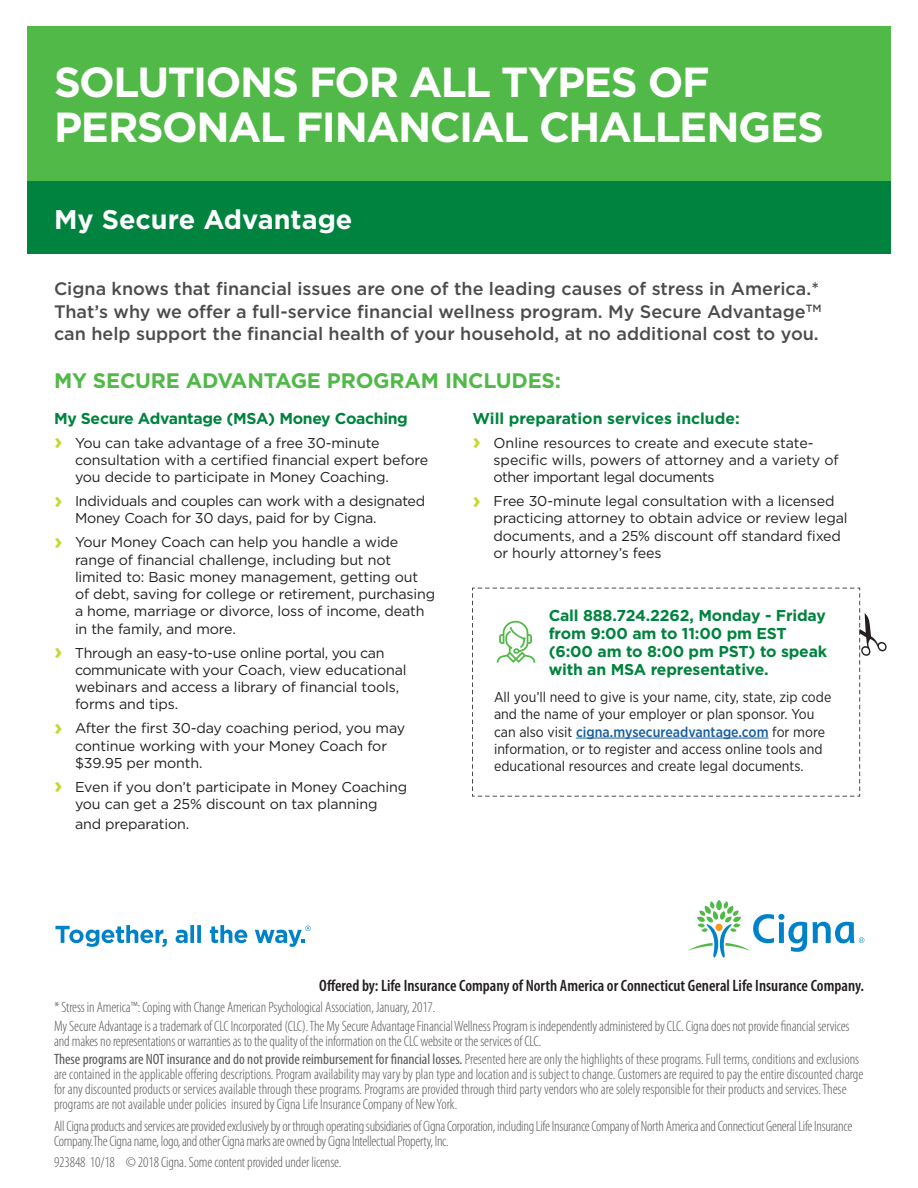
<style>
.page{position:relative;width:918px;height:1188px;background:#fff}
.page>*{position:absolute;margin:0;border:0;box-sizing:border-box;transform-origin:0 0}
.Headline_bold_40_45{font:700 42px/45px "Gotham";letter-spacing:-.035em;color:#fff}
.Subheadline_bold_14{font:700 27px "Gotham";color:#fff}
.Subhead_body_bold_12{font:700 21px "Gotham";letter-spacing:-.01em;color:#51b948}
.Intro_body_copy_medi{font:500 18px/22.5px "Gotham";color:#4b4c4d}
.Legal_copy_Cat{font:600 condensed 16.5px "Myriad Pro";color:#231f20}
.Bullet_copy_book_9_5{font:700 15.75px/18px "Gotham";letter-spacing:-.01em;color:#00833e}
.Legal_copy_Cat-2{font:300 condensed 15px/15px "Myriad Pro";letter-spacing:-.01em;color:#57585a}
.Bullet_copy_book_9_5-2{font:14.25px/17.2px "Gotham";letter-spacing:-.01em;color:#231f20}
.Intro_body_copy_medi-2{font:14.25px/17.2px "Gotham Narrow";color:#231f20}
.s1{font-weight:700;font-size:22.5px;color:#c4d82d}
.s2{font-weight:500;color:#175d9e}
.s3{font-weight:400}
</style>
<div class="page">
<div style="left:27px;top:27px;width:864px;height:155px;background:#51b948"></div>
<div style="left:27px;top:181px;width:864px;height:73px;background:#00833e"></div>
<svg style="left:472px;top:588px;width:415px;height:209px"></svg>
<svg style="left:55px;top:925px;width:112px;height:22px"></svg>
<svg style="left:176px;top:925px;width:25px;height:18px"></svg>
<svg style="left:210px;top:925px;width:37px;height:18px"></svg>
<svg style="left:255px;top:926px;width:56px;height:21px"></svg>
<svg style="left:688px;top:900px;width:176px;height:58px"></svg>
<p class="Headline_bold_40_45" style="left:54px;top:59px;width:772px">SOLUTIONS FOR ALL TYPES OF<br>PERSONAL FINANCIAL CHALLENGES</p>
<p class="Subheadline_bold_14" style="left:54px;top:203px;width:300px">My Secure Advantage</p>
<p class="Intro_body_copy_medi" style="left:54px;top:278px;width:769px">Cigna knows that financial issues are one of the leading causes of stress in America.*<br>That’s why we offer a full-service financial wellness program. My Secure Advantage<sup>TM </sup>can help support the financial health of your household, at no additional cost to you.</p>
<p class="Subhead_body_bold_12" style="left:54px;top:368px;width:509px">MY SECURE ADVANTAGE PROGRAM INCLUDES:</p>
<p class="Bullet_copy_book_9_5" style="left:54px;top:409px;width:355px">My Secure Advantage (MSA) Money Coaching</p>
<p class="Bullet_copy_book_9_5-2" style="left:75px;top:434px;width:355px;text-indent:-21px"><span class="s1">›</span> You can take advantage of a free 30-minute consultation with a certified financial expert before you decide to participate in Money Coaching.</p>
<p class="Bullet_copy_book_9_5-2" style="left:75px;top:492px;width:352px;text-indent:-21px"><span class="s1">›</span> Individuals and couples can work with a designated<br>Money Coach for 30 days, paid for by Cigna.</p>
<p class="Bullet_copy_book_9_5-2" style="left:75px;top:533px;width:362px;text-indent:-21px"><span class="s1">›</span> Your Money Coach can help you handle a wide range of financial challenge, including but not limited to: Basic money management, getting out of debt, saving for college or retirement, purchasing a home, marriage or divorce, loss of income, death in the family, and more.</p>
<p class="Bullet_copy_book_9_5-2" style="left:75px;top:644px;width:333px;text-indent:-21px"><span class="s1">›</span> Through an easy-to-use online portal, you can communicate with your Coach, view educational webinars and access a library of financial tools, forms and tips.</p>
<p class="Bullet_copy_book_9_5-2" style="left:75px;top:719px;width:332px;text-indent:-21px"><span class="s1">›</span> After the first 30-day coaching period, you may continue working with your Money Coach for $39.95 per month.</p>
<p class="Bullet_copy_book_9_5-2" style="left:75px;top:778px;width:334px;text-indent:-21px"><span class="s1">›</span> Even if you don’t participate in Money Coaching you can get a 25% discount on tax planning</p>
<p class="Bullet_copy_book_9_5-2" style="left:75px;top:815px;width:116px">and preparation.</p>
<p class="Bullet_copy_book_9_5" style="left:472px;top:409px;width:269px">Will preparation services include:</p>
<p class="Bullet_copy_book_9_5-2" style="left:494px;top:434px;width:347px;text-indent:-21px"><span class="s1">›</span> Online resources to create and execute state&shy;specific wills, powers of attorney and a variety of other important legal documents</p>
<p class="Bullet_copy_book_9_5-2" style="left:494px;top:492px;width:356px;text-indent:-21px"><span class="s1">›</span> Free 30-minute legal consultation with a licensed practicing attorney to obtain advice or review legal documents, and a 25% discount off standard fixed or hourly attorney’s fees</p>
<p class="Bullet_copy_book_9_5" style="left:549px;top:606px;width:280px">Call 888.724.2262, Monday - Friday from 9:00 am to 11:00 pm EST (6:00 am to 8:00 pm PST) to speak with an MSA representative.</p>
<p class="Intro_body_copy_medi-2" style="left:494px;top:688px;width:339px">All you’ll need to give is your name, city, state, zip code and the name of your employer or plan sponsor. You can also visit <span class="s2">cigna.mysecureadvantage.com</span> for more information, or to register and access online tools and educational resources and create legal documents.</p>
<p class="Legal_copy_Cat" style="left:319px;top:976px;width:546px">Offered by: Life Insurance Company of North America or Connecticut General Life Insurance Company.</p>
<p class="Legal_copy_Cat-2" style="left:54px;top:1000px;width:383px">* Stress in America™: Coping with Change American Psychological Association, January, 2017.</p>
<p class="Legal_copy_Cat-2" style="left:54px;top:1019px;width:797px">My Secure Advantage is a trademark of CLC Incorporated (CLC). The My Secure Advantage Financial Wellness Program is independently administered by CLC. Cigna does not provide financial services and makes no representations or warranties as to the quality of the information on the CLC website or the services of CLC.</p>
<p class="Legal_copy_Cat-2" style="left:54px;top:1052px;width:811px"><span class="s3">These programs are NOT insurance and do not provide reimbursement for financial losses.</span> Presented here are only the highlights of these programs. Full terms, conditions and exclusions are contained in the applicable offering descriptions. Program availability may vary by plan type and location and is subject to change. Customers are required to pay the entire discounted charge for any discounted products or services available through these programs. Programs are provided through third party vendors who are solely responsible for their products and services. These programs are not available under policies insured by Cigna Life Insurance Company of New York.</p>
<p class="Legal_copy_Cat-2" style="left:54px;top:1119px;width:800px">All Cigna products and services are provided exclusively by or through operating subsidiaries of Cigna Corporation, including Life Insurance Company of North America and Connecticut General Life Insurance<br>Company.The Cigna name, logo, and other Cigna marks are owned by Cigna Intellectual Property, Inc.</p>
<p class="Legal_copy_Cat-2" style="left:54px;top:1155px;width:289px">923848 10/18 © 2018 Cigna. Some content provided under license.</p>
</div>
